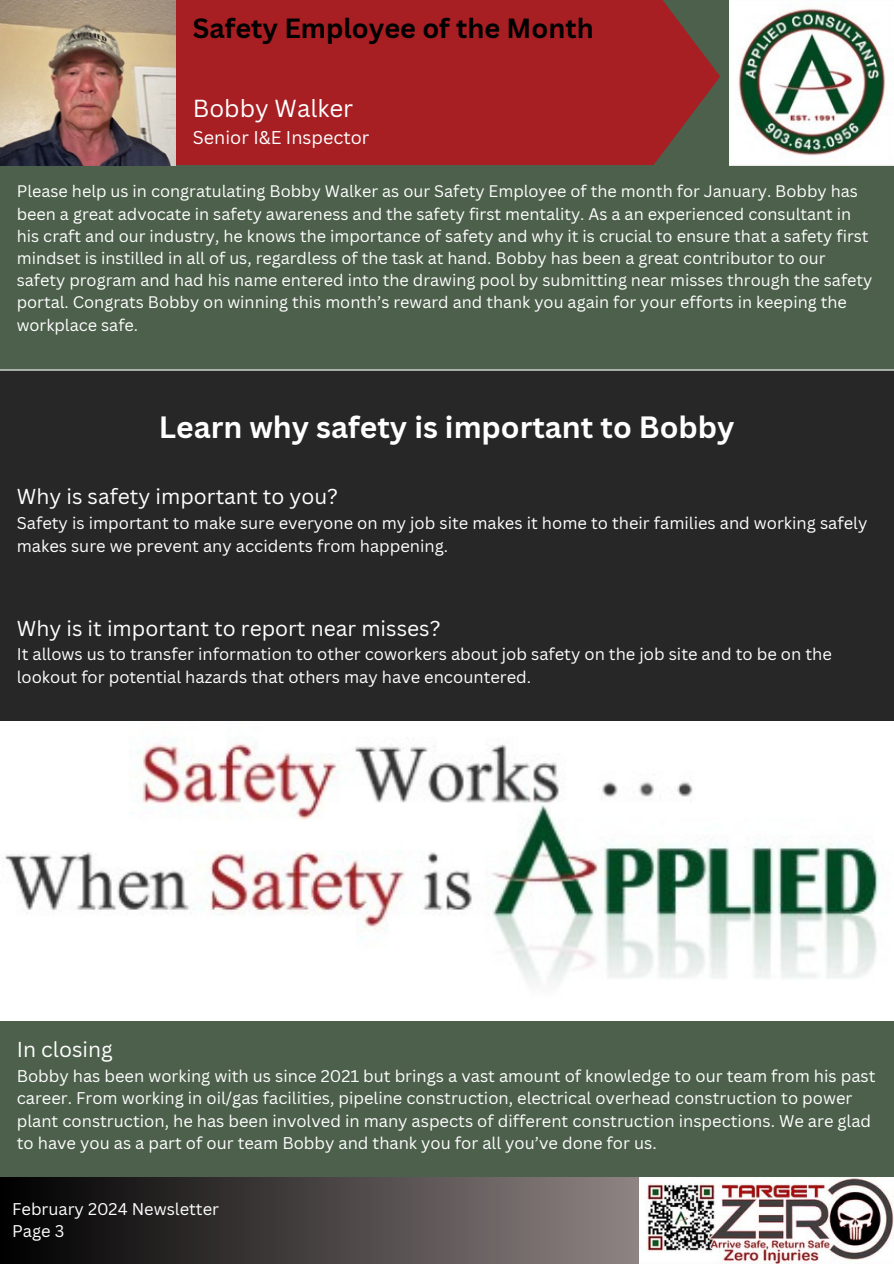
<style>
.page{position:relative;width:894px;height:1264px;background:#fff}
.page>*{position:absolute;margin:0;border:0;box-sizing:border-box;transform-origin:0 0}
.t1{font:700 30px "Canva Sans";color:#fff}
.t2{font:700 27px "Canva Sans";color:#000}
.t3{font:24px "Canva Sans";color:#fff}
.t4{font:21px "Canva Sans";color:#fff}
.t5{font:18px "Canva Sans";color:#fff}
.t6{font:16.5px/22.5px "Canva Sans";color:#fff}
.t7{font:16.2px/22.2px "Canva Sans";color:#fff}
</style>
<div class="page">
<div style="left:0;top:0;width:893px;height:1263px;background:#4c604b"></div>
<div style="left:176px;top:0;width:544px;height:165px;background:#a71e23"></div>
<svg style="left:0;top:1177px;width:639px;height:86px;background:#474141"></svg>
<img style="left:639px;top:1177px;width:254px;height:86px">
<div style="left:0;top:370px;width:893px;height:650px;background:#272727"></div>
<hr style="left:0;top:369px;width:893px;height:1px;background:#fff">
<img style="left:729px;top:0;width:164px;height:165px">
<img style="left:0;top:0;width:176px;height:165px">
<img style="left:0;top:721px;width:893px;height:299px">
<p class="t2" style="left:193px;top:9px;width:402px">Safety Employee of the Month</p>
<h1 class="t3" style="left:193px;top:91px;width:162px">Bobby Walker</h1>
<p class="t5" style="left:193px;top:124px;width:178px">Senior I&amp;E Inspector</p>
<p class="t7" style="left:17px;top:180px;width:857px">Please help us in congratulating Bobby Walker as our Safety Employee of the month for January. Bobby has been a great advocate in safety awareness and the safety first mentality. As a an experienced consultant in his craft and our industry, he knows the importance of safety and why it is crucial to ensure that a safety first mindset is instilled in all of us, regardless of the task at hand. Bobby has been a great contributor to our safety program and had his name entered into the drawing pool by submitting near misses through the safety portal. Congrats Bobby on winning this month’s reward and thank you again for your efforts in keeping the workplace safe.</p>
<p class="t1" style="left:159px;top:406px;width:577px">Learn why safety is important to Bobby</p>
<p class="t4" style="left:17px;top:482px;width:323px">Why is safety important to you?</p>
<p class="t6" style="left:17px;top:511px;width:851px">Safety is important to make sure everyone on my job site makes it home to their families and working safely makes sure we prevent any accidents from happening.</p>
<p class="t4" style="left:17px;top:613px;width:425px">Why is it important to report near misses?</p>
<p class="t6" style="left:17px;top:642px;width:816px">It allows us to transfer information to other coworkers about job safety on the job site and to be on the lookout for potential hazards that others may have encountered.</p>
<p class="t4" style="left:17px;top:1034px;width:97px">In closing</p>
<p class="t6" style="left:17px;top:1064px;width:860px">Bobby has been working with us since 2021 but brings a vast amount of knowledge to our team from his past career. From working in oil/gas facilities, pipeline construction, electrical overhead construction to power plant construction, he has been involved in many aspects of different construction inspections. We are glad to have you as a part of our team Bobby and thank you for all you’ve done for us.</p>
<h1 class="t6" style="left:12px;top:1197px;width:208px">February 2024 Newsletter</h1>
<p class="t6" style="left:12px;top:1219px;width:54px">Page 3</p>
</div>
